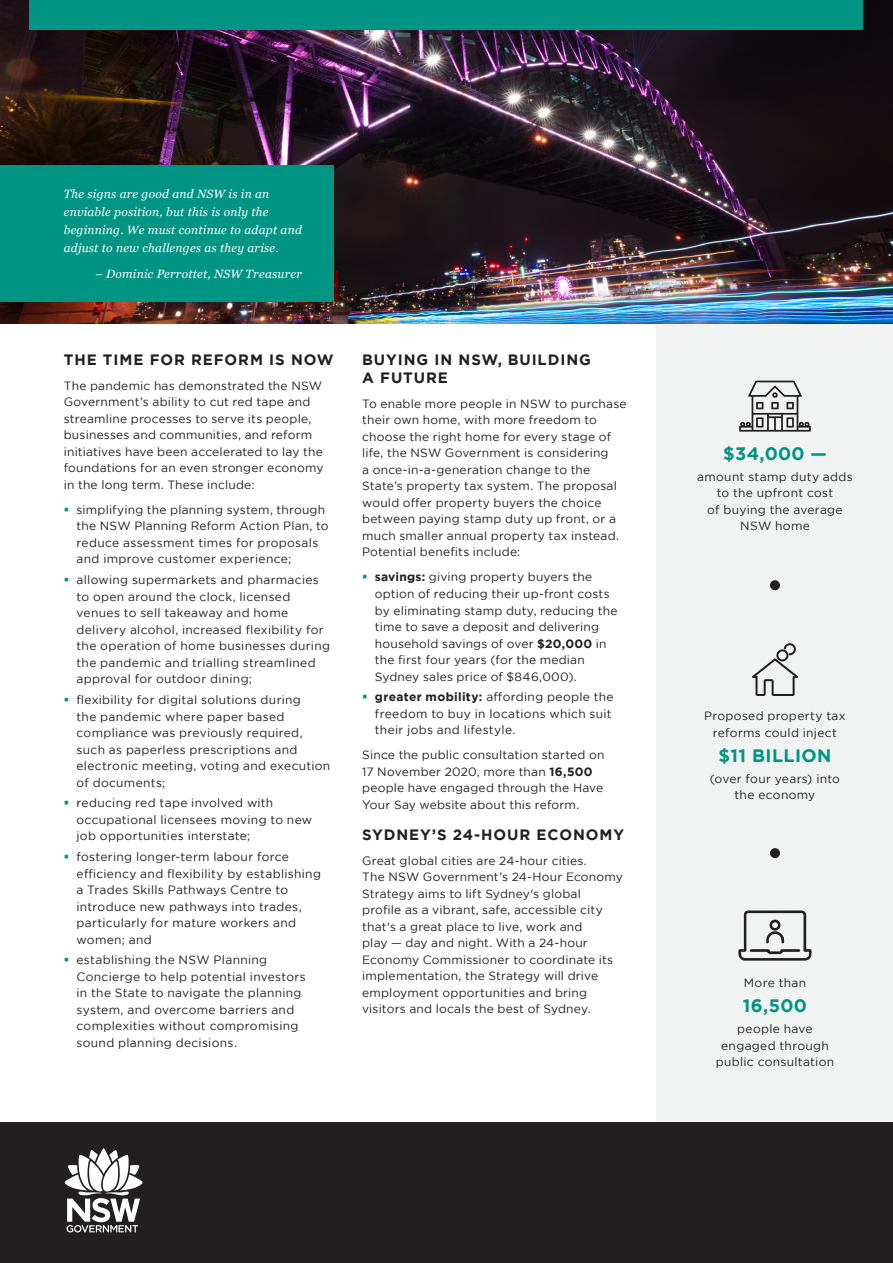
<style>
.page{position:relative;width:893px;height:1263px;background:#fff}
.page>*{position:absolute;margin:0;border:0;box-sizing:border-box;transform-origin:0 0}
.Budget20_-_Sub_head{font:700 18px "Gotham";letter-spacing:.02em;color:#009484}
.Body_text{font:700 15px/18px "Gotham";letter-spacing:.06em;color:#231f20}
.Body_text-2{font:12px/16.5px "Gotham";letter-spacing:.02em;color:#231f20}
.Budget20_-_Sub_head-2{font:12px/16.5px "Gotham";letter-spacing:.025em;color:#231f20;text-align:center}
.Pull_out_text{font:italic 12px/18px "Georgia";letter-spacing:.02em;color:#fff}
.Callout_italics{font:italic 12px "Georgia";letter-spacing:.02em;color:#fff}
.s1{font-weight:700}
</style>
<div class="page">
<div style="left:657px;top:0;width:236px;height:1263px;background:#f1f3f3"></div>
<img style="left:0;top:0;width:893px;height:323px">
<div style="left:30px;top:0;width:833px;height:30px;background:#009484"></div>
<div style="left:0;top:1123px;width:893px;height:140px;background:#231f20"></div>
<svg style="left:65px;top:1148px;width:77px;height:84px"></svg>
<div style="left:0;top:166px;width:333px;height:136px;background:#009484"></div>
<div style="left:770px;top:848px;width:10px;height:10px;background:#231f20;border-radius:50%"></div>
<div style="left:770px;top:580px;width:10px;height:10px;background:#231f20;border-radius:50%"></div>
<svg style="left:739px;top:381px;width:72px;height:51px"></svg>
<svg style="left:752px;top:643px;width:46px;height:53px"></svg>
<svg style="left:738px;top:910px;width:74px;height:51px"></svg>
<p class="Pull_out_text" style="left:64px;top:185px;width:240px">The signs are good and NSW is in an enviable position, but this is only the beginning. We must continue to adapt and adjust to new challenges as they arise.</p>
<p class="Callout_italics" style="left:95px;top:266px;width:208px">– Dominic Perrottet, NSW Treasurer</p>
<p class="Body_text" style="left:64px;top:351px;width:271px">THE TIME FOR REFORM IS NOW</p>
<p class="Body_text-2" style="left:64px;top:377px;width:261px">The pandemic has demonstrated the NSW Government’s ability to cut red tape and streamline processes to serve its people, businesses and communities, and reform initiatives have been accelerated to lay the foundations for an even stronger economy in the long term. These include:</p>
<p class="Body_text-2" style="left:77px;top:501px;width:254px">simplifying the planning system, through the NSW Planning Reform Action Plan, to reduce assessment times for proposals and improve customer experience;</p>
<p class="Body_text-2" style="left:77px;top:571px;width:255px">allowing supermarkets and pharmacies to open around the clock, licensed venues to sell takeaway and home delivery alcohol, increased flexibility for the operation of home businesses during the pandemic and trialling streamlined approval for outdoor dining;</p>
<p class="Body_text-2" style="left:77px;top:691px;width:255px">flexibility for digital solutions during<br>the pandemic where paper based compliance was previously required, such as paperless prescriptions and electronic meeting, voting and execution of documents;</p>
<p class="Body_text-2" style="left:77px;top:794px;width:237px">reducing red tape involved with occupational licensees moving to new job opportunities interstate;</p>
<p class="Body_text-2" style="left:77px;top:848px;width:246px">fostering longer-term labour force efficiency and flexibility by establishing a Trades Skills Pathways Centre to introduce new pathways into trades, particularly for mature workers and women; and</p>
<p class="Body_text-2" style="left:77px;top:951px;width:231px">establishing the NSW Planning Concierge to help potential investors in the State to navigate the planning system, and overcome barriers and complexities without compromising sound planning decisions.</p>
<p class="Body_text" style="left:362px;top:351px;width:230px">BUYING IN NSW, BUILDING<br>A FUTURE</p>
<p class="Body_text-2" style="left:362px;top:395px;width:266px">To enable more people in NSW to purchase their own home, with more freedom to choose the right home for every stage of life, the NSW Government is considering<br>a once-in-a-generation change to the State’s property tax system. The proposal would offer property buyers the choice between paying stamp duty up front, or a much smaller annual property tax instead.<br>Potential benefits include:</p>
<p class="Body_text-2" style="left:375px;top:569px;width:244px"><span class="s1">savings:</span> giving property buyers the option of reducing their up-front costs by eliminating stamp duty, reducing the time to save a deposit and delivering household savings of over <span class="s1">$20,000</span> in the first four years (for the median Sydney sales price of $846,000).</p>
<p class="Body_text-2" style="left:375px;top:688px;width:240px"><span class="s1">greater mobility:</span> affording people the freedom to buy in locations which suit their jobs and lifestyle.</p>
<p class="Body_text-2" style="left:362px;top:746px;width:244px">Since the public consultation started on 17 November 2020, more than <span class="s1">16,500 </span>people have engaged through the Have Your Say website about this reform.</p>
<p class="Body_text" style="left:362px;top:825px;width:263px">SYDNEY’S 24-HOUR ECONOMY</p>
<p class="Body_text-2" style="left:362px;top:852px;width:262px">Great global cities are 24-hour cities.<br>The NSW Government’s 24-Hour Economy Strategy aims to lift Sydney's global profile as a vibrant, safe, accessible city that's a great place to live, work and<br>play — day and night. With a 24-hour Economy Commissioner to coordinate its implementation, the Strategy will drive employment opportunities and bring visitors and locals the best of Sydney.</p>
<p class="Budget20_-_Sub_head" style="left:723px;top:442px;width:105px">$34,000 —</p>
<p class="Budget20_-_Sub_head-2" style="left:697px;top:468px;width:157px">amount stamp duty adds to the upfront cost<br>of buying the average<br>NSW home</p>
<p class="Budget20_-_Sub_head-2" style="left:704px;top:708px;width:143px">Proposed property tax reforms could inject</p>
<p class="Budget20_-_Sub_head" style="left:719px;top:744px;width:114px">$11 BILLION</p>
<p class="Budget20_-_Sub_head-2" style="left:710px;top:770px;width:132px">(over four years) into the economy</p>
<p class="Budget20_-_Sub_head-2" style="left:744px;top:974px;width:64px">More than</p>
<p class="Budget20_-_Sub_head" style="left:743px;top:994px;width:66px">16,500</p>
<p class="Budget20_-_Sub_head-2" style="left:716px;top:1020px;width:120px">people have engaged through public consultation</p>
</div>
